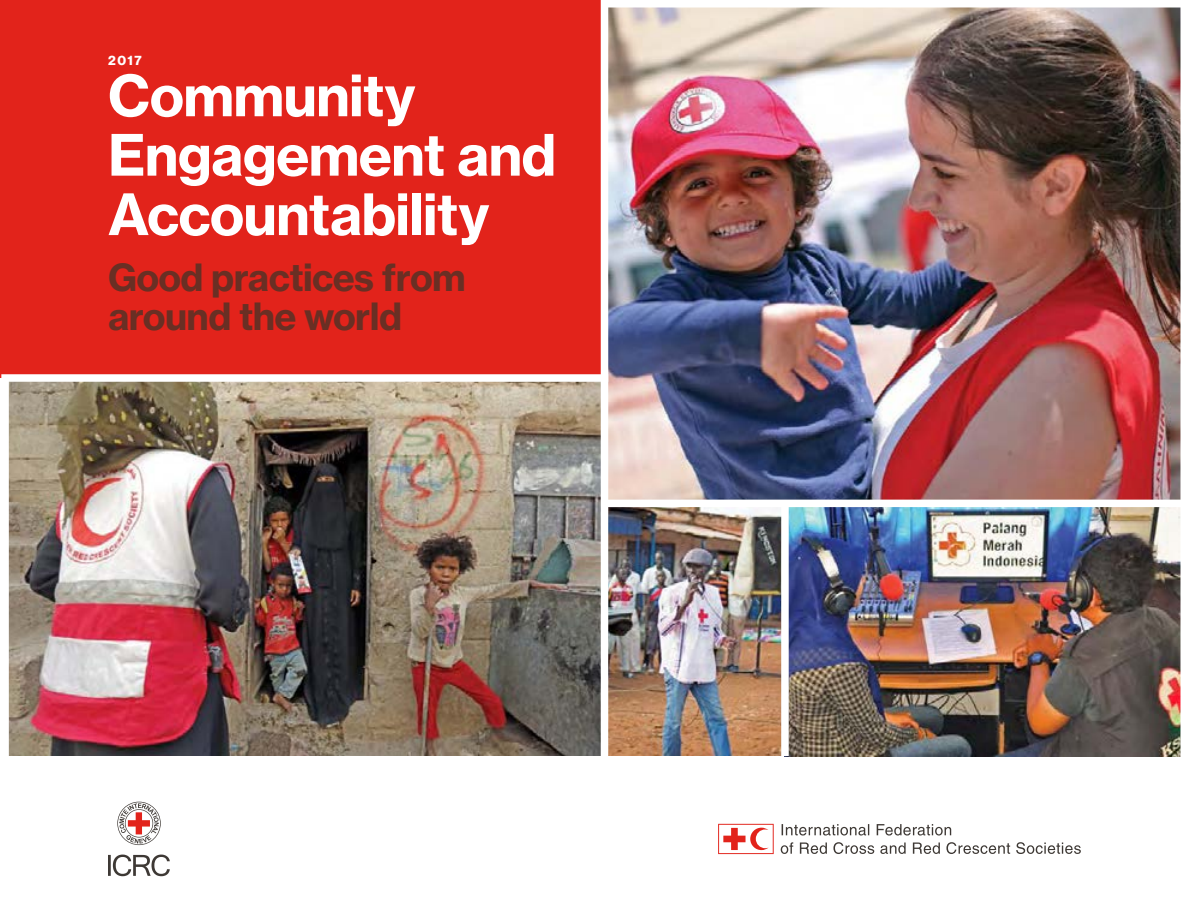
<style>
.page{position:relative;width:1188px;height:918px;background:#fff}
.page>*{position:absolute;margin:0;border:0;box-sizing:border-box;transform-origin:0 0}
.t1{font:56.1px/59.4px "N Haas Grotesk TX Pro 75 Bd";letter-spacing:-.015em;color:#fff}
.t2{font:36.9px/39.2px "N Haas Grotesk TX Pro 75 Bd";letter-spacing:-.015em;color:#692f24}
.t3{font:12.9px "N Haas Grotesk DS Pro 75 Bd";color:#fff}
</style>
<div class="page">
<div style="left:0;top:0;width:1152px;height:558px;background:#e2231b"></div>
<svg style="left:108px;top:802px;width:62px;height:74px"></svg>
<svg style="left:781px;top:824px;width:300px;height:30px"></svg>
<svg style="left:718px;top:824px;width:56px;height:30px"></svg>
<img style="left:9px;top:382px;width:592px;height:374px">
<img style="left:608px;top:8px;width:572px;height:492px">
<img style="left:785px;top:507px;width:395px;height:250px">
<img style="left:608px;top:507px;width:173px;height:249px">
<div style="left:604px;top:500px;width:584px;height:7px;background:#fff"></div>
<div style="left:1px;top:374px;width:607px;height:8px;background:#fff"></div>
<div style="left:601px;top:0;width:7px;height:756px;background:#fff"></div>
<div style="left:0;top:378px;width:9px;height:540px;background:#fff"></div>
<div style="left:603px;top:0;width:585px;height:8px;background:#fff"></div>
<div style="left:781px;top:501px;width:8px;height:255px;background:#fff"></div>
<p class="t3" style="left:108px;top:53px;width:35px">2017</p>
<p class="t1" style="left:108px;top:66px;width:450px">Community<br>Engagement and<br>Accountability</p>
<p class="t2" style="left:108px;top:258px;width:359px">Good practices from around the world</p>
</div>
